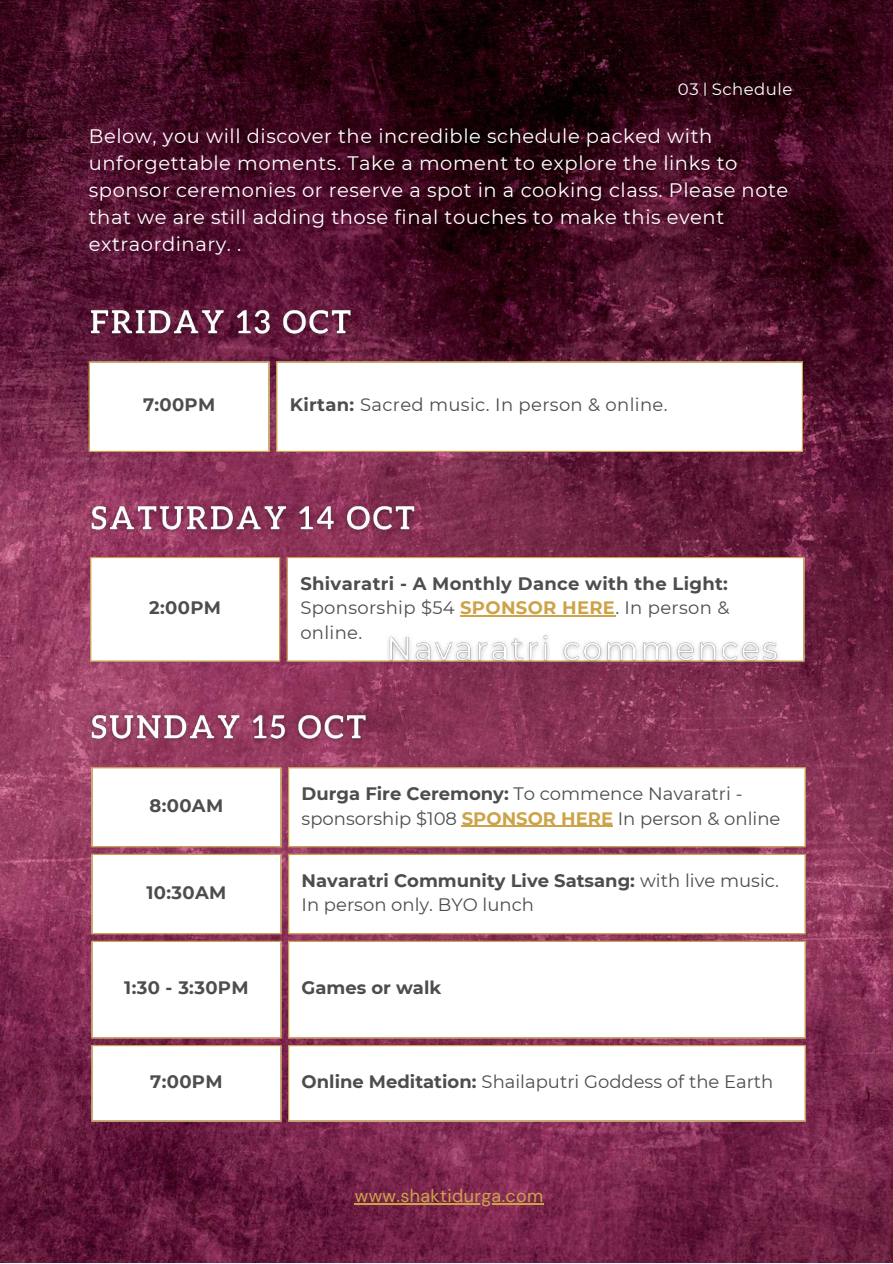
<style>
.page{position:relative;width:893px;height:1264px;background:#fff}
.page>*{position:absolute;margin:0;border:0;box-sizing:border-box;transform-origin:0 0}
.t1{font:19.5px/27px "Montserrat";letter-spacing:.03em;color:#fff}
.t2{font:18px/24.8px "Montserrat";color:#4d4d4d}
.t3{font:700 18px/24.8px "Montserrat";letter-spacing:.02em;color:#4d4d4d;text-align:justify}
.t4{font:18px "Montserrat";letter-spacing:.02em;color:#4d4d4d}
.t5{font:18px "DM Sans";letter-spacing:.02em;color:#cda349}
.t6{font:700 18px "Montserrat";color:#4d4d4d}
.t7{font:16.5px "Montserrat";letter-spacing:.03em;color:#fff}
.s1{font-weight:700}
.s2{font-weight:400}
.s3{color:#cda349}
.s4{font-weight:700;color:#cda349}
</style>
<div class="page">
<img style="left:0;top:0;width:892px;height:1262px">
<svg style="left:704px;top:83px;width:1px;height:13px"></svg>
<svg style="left:91px;top:557px;width:712px;height:104px"></svg>
<hr style="left:460px;top:615px;width:155px;height:1px;background:#cda349">
<hr style="left:90px;top:558px;width:1px;height:102px;background:#cda349">
<hr style="left:279px;top:558px;width:1px;height:102px;background:#cda349">
<hr style="left:90px;top:557px;width:190px;height:1px;background:#cda349">
<hr style="left:90px;top:660px;width:190px;height:1px;background:#cda349">
<hr style="left:287px;top:558px;width:1px;height:102px;background:#cda349">
<hr style="left:803px;top:558px;width:1px;height:102px;background:#cda349">
<hr style="left:287px;top:557px;width:517px;height:1px;background:#cda349">
<hr style="left:287px;top:660px;width:517px;height:1px;background:#cda349">
<img style="left:82px;top:302px;width:277px;height:43px">
<svg style="left:90px;top:361px;width:711px;height:91px"></svg>
<hr style="left:89px;top:363px;width:1px;height:88px;background:#cda349">
<hr style="left:268px;top:363px;width:1px;height:88px;background:#cda349">
<hr style="left:89px;top:361px;width:180px;height:2px;background:#cda349">
<hr style="left:89px;top:451px;width:180px;height:1px;background:#cda349">
<hr style="left:276px;top:363px;width:1px;height:88px;background:#cda349">
<hr style="left:801px;top:363px;width:1px;height:88px;background:#cda349">
<hr style="left:276px;top:361px;width:526px;height:2px;background:#cda349">
<hr style="left:276px;top:451px;width:526px;height:1px;background:#cda349">
<img style="left:84px;top:498px;width:339px;height:42px">
<svg style="left:91px;top:767px;width:714px;height:354px"></svg>
<hr style="left:462px;top:825px;width:151px;height:1px;background:#cda349">
<hr style="left:91px;top:768px;width:2px;height:78px;background:#cda349">
<hr style="left:280px;top:768px;width:1px;height:78px;background:#cda349">
<hr style="left:91px;top:767px;width:190px;height:1px;background:#cda349">
<hr style="left:91px;top:846px;width:190px;height:1px;background:#cda349">
<hr style="left:288px;top:768px;width:1px;height:78px;background:#cda349">
<hr style="left:804px;top:768px;width:1px;height:78px;background:#cda349">
<hr style="left:288px;top:767px;width:517px;height:1px;background:#cda349">
<hr style="left:288px;top:846px;width:517px;height:1px;background:#cda349">
<hr style="left:91px;top:855px;width:2px;height:78px;background:#cda349">
<hr style="left:280px;top:855px;width:1px;height:78px;background:#cda349">
<hr style="left:91px;top:853px;width:190px;height:2px;background:#cda349">
<hr style="left:91px;top:933px;width:190px;height:1px;background:#cda349">
<hr style="left:288px;top:855px;width:1px;height:78px;background:#cda349">
<hr style="left:804px;top:855px;width:1px;height:78px;background:#cda349">
<hr style="left:288px;top:853px;width:517px;height:2px;background:#cda349">
<hr style="left:288px;top:933px;width:517px;height:1px;background:#cda349">
<hr style="left:91px;top:942px;width:2px;height:95px;background:#cda349">
<hr style="left:280px;top:942px;width:1px;height:95px;background:#cda349">
<hr style="left:91px;top:940px;width:190px;height:2px;background:#cda349">
<hr style="left:91px;top:1037px;width:190px;height:1px;background:#cda349">
<hr style="left:288px;top:942px;width:1px;height:95px;background:#cda349">
<hr style="left:804px;top:942px;width:1px;height:95px;background:#cda349">
<hr style="left:288px;top:940px;width:517px;height:2px;background:#cda349">
<hr style="left:288px;top:1037px;width:517px;height:1px;background:#cda349">
<hr style="left:91px;top:1046px;width:2px;height:74px;background:#cda349">
<hr style="left:280px;top:1046px;width:1px;height:74px;background:#cda349">
<hr style="left:91px;top:1045px;width:190px;height:1px;background:#cda349">
<hr style="left:91px;top:1120px;width:190px;height:1px;background:#cda349">
<hr style="left:288px;top:1046px;width:1px;height:74px;background:#cda349">
<hr style="left:804px;top:1046px;width:1px;height:74px;background:#cda349">
<hr style="left:288px;top:1045px;width:517px;height:1px;background:#cda349">
<hr style="left:288px;top:1120px;width:517px;height:1px;background:#cda349">
<img style="left:84px;top:707px;width:291px;height:43px">
<hr style="left:355px;top:1203px;width:188px;height:1px;background:#cda349">
<img style="left:382px;top:629px;width:402px;height:42px">
<p class="t7" style="left:677px;top:79px;width:116px">03 Schedule</p>
<p class="t1" style="left:89px;top:122px;width:701px">Below, you will discover the incredible schedule packed with unforgettable moments. Take a moment to explore the links to sponsor ceremonies or reserve a spot in a cooking class. Please note that we are still adding those final touches to make this event extraordinary. .</p>
<p class="t3" style="left:143px;top:392px;width:74px">7:00PM</p>
<p class="t4" style="left:290px;top:393px;width:379px"><span class="s1">Kirtan:</span> Sacred music. In person &amp; online.</p>
<p class="t3" style="left:149px;top:595px;width:73px">2:00PM</p>
<p class="t3" style="left:150px;top:793px;width:75px">8:00AM</p>
<p class="t3" style="left:146px;top:880px;width:81px">10:30AM</p>
<p class="t3" style="left:300px;top:570px;width:430px">Shivaratri - A Monthly Dance with the Light:<br><span class="s2">Sponsorship $54</span> <span class="s3">SPONSOR HERE</span><span class="s2">. In person &amp; online.</span></p>
<p class="t2" style="left:301px;top:781px;width:480px"><span class="s1">Durga Fire Ceremony:</span> To commence Navaratri - sponsorship $108 <span class="s4">SPONSOR HERE</span> In person &amp; online</p>
<p class="t2" style="left:301px;top:867px;width:478px"><span class="s1">Navaratri Community Live Satsang:</span> with live music.<br>In person only. BYO lunch</p>
<p class="t3" style="left:124px;top:974px;width:126px">1:30 - 3:30PM</p>
<p class="t6" style="left:301px;top:976px;width:141px">Games or walk</p>
<p class="t3" style="left:150px;top:1068px;width:74px">7:00PM</p>
<p class="t2" style="left:301px;top:1068px;width:473px"><span class="s1">Online Meditation:</span> Shailaputri Goddess of the Earth</p>
<p class="t5" style="left:355px;top:1184px;width:190px">www.shaktidurga.com</p>
</div>
